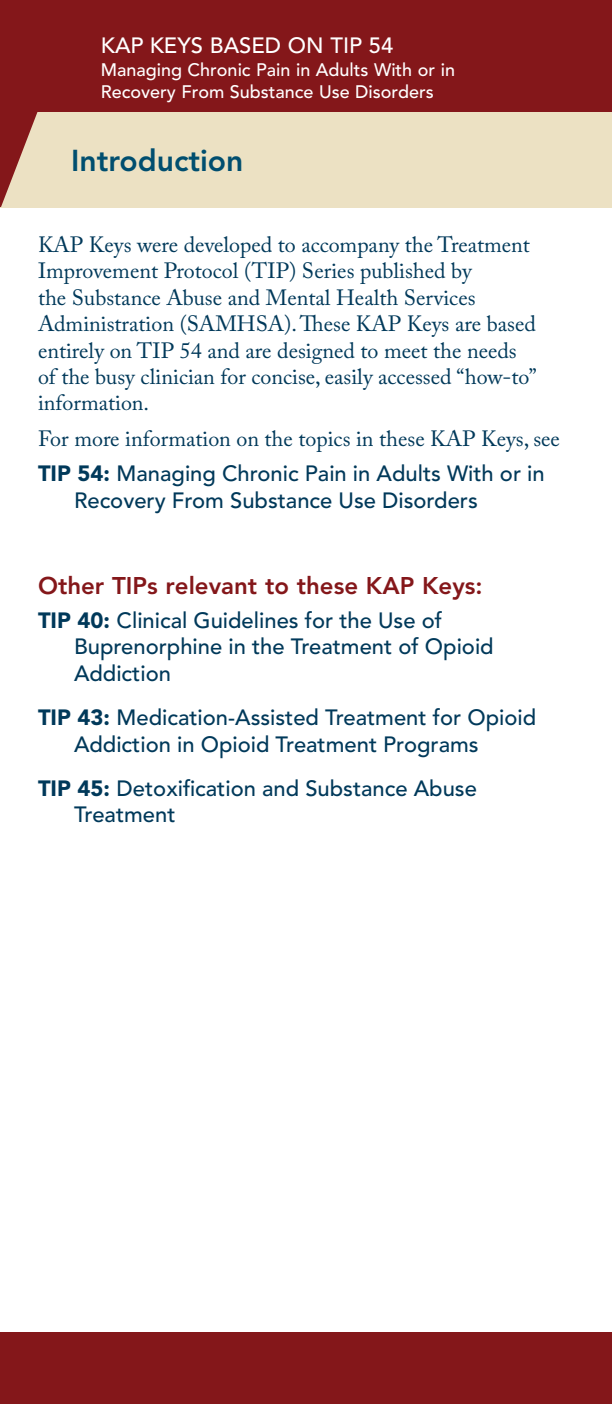
<style>
.page{position:relative;width:612px;height:1404px;background:#fff}
.page>*{position:absolute;margin:0;border:0;box-sizing:border-box;transform-origin:0 0}
.t1{font:800 30px "Avenir LT Std";color:#004e6f}
.t2{font:800 24px "Avenir LT Std";color:#84171a}
.t3{font:22px/26.4px "Adobe Caslon Pro";color:#00395a}
.t4{font:500 22px/26.4px "Avenir LT Std";color:#00395a}
.t5{font:500 22px "Avenir LT Std";color:#fff}
.t6{font:500 18px/22px "Avenir LT Std";color:#fff}
.s1{font-weight:900}
</style>
<div class="page">
<div style="left:0;top:0;width:612px;height:113px;background:#84171a"></div>
<div style="left:0;top:1332px;width:612px;height:72px;background:#84171a"></div>
<div style="left:0;top:112px;width:612px;height:95px;background:#ece1c3"></div>
<svg style="left:0;top:112px;width:38px;height:95px"></svg>
<p class="t5" style="left:101px;top:32px;width:294px">KAP Keys Based on TIP 54</p>
<p class="t6" style="left:101px;top:59px;width:356px">Managing Chronic Pain in Adults With or in<br>Recovery From Substance Use Disorders</p>
<h2 class="t1" style="left:71px;top:143px;width:174px">Introduction</h2>
<p class="t3" style="left:38px;top:231px;width:500px">KAP Keys were developed to accompany the Treatment Improvement Protocol (TIP) Series published by<br>the Substance Abuse and Mental Health Services Administration (SAMHSA). These KAP Keys are based entirely on TIP 54 and are designed to meet the needs of the busy clinician for concise, easily accessed “how-to” information.</p>
<p class="t3" style="left:38px;top:425px;width:524px">For more information on the topics in these KAP Keys, see</p>
<p class="t4" style="left:74px;top:461px;width:472px;text-indent:-36px"><span class="s1">TIP 54:</span> Managing Chronic pain in adults With or in<br>Recovery From substance Use disorders</p>
<h3 class="t2" style="left:38px;top:572px;width:446px">Other TIPs relevant to these KAP Keys:</h3>
<p class="t4" style="left:74px;top:608px;width:421px;text-indent:-36px"><span class="s1">TIP 40:</span> Clinical Guidelines for the Use of<br>Buprenorphine in the Treatment of opioid addiction</p>
<p class="t4" style="left:74px;top:705px;width:464px;text-indent:-36px"><span class="s1">TIP 43:</span> Medication-assisted Treatment for opioid addiction in opioid Treatment programs</p>
<p class="t4" style="left:74px;top:776px;width:404px;text-indent:-36px"><span class="s1">TIP 45:</span> detoxification and substance abuse<br>Treatment</p>
</div>
